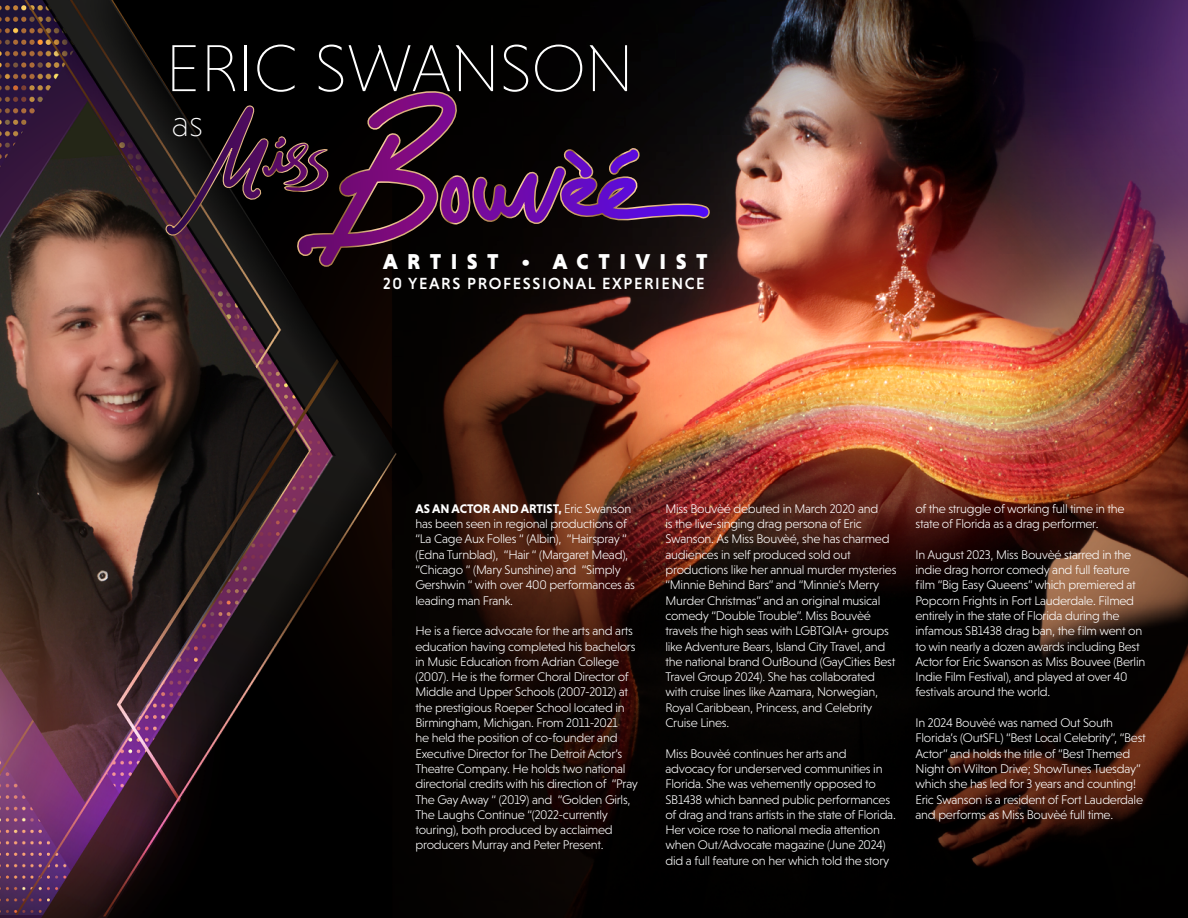
<style>
.page{position:relative;width:1188px;height:918px;background:#fff}
.page>*{position:absolute;margin:0;border:0;box-sizing:border-box;transform-origin:0 0}
.t1{font:200 67.5px "Niveau Grotesk";color:#fff}
.t2{font:200 37.5px "Niveau Grotesk";color:#fff}
.t3{font:900 21.9px "Niveau Grotesk";letter-spacing:.43em;color:#fff}
.t4{font:500 16.5px "Niveau Grotesk";letter-spacing:.095em;color:#fff}
.t5{font:300 12.75px/15.3px "Niveau Grotesk";letter-spacing:-.02em;color:#fff}
.s1{font-weight:700}
</style>
<div class="page">
<img style="left:0;top:0;width:1188px;height:918px">
<svg style="left:166px;top:91px;width:544px;height:176px;background:#230f22"></svg>
<h1 class="t1" style="left:165px;top:31px;width:470px">ERIC SWANSON</h1>
<h2 class="t2" style="left:172px;top:102px;width:33px">as</h2>
<h3 class="t3" style="left:383px;top:249px;width:326px">ARTIST • ACTIVIST</h3>
<p class="t4" style="left:383px;top:274px;width:323px">20 YEARS PROFESSIONAL EXPERIENCE</p>
<p class="t5" style="left:415px;top:501px;width:221px"><span class="s1">AS AN ACTOR AND ARTIST,</span> Eric Swanson has been seen in regional productions of “La Cage Aux Folles “ (Albin), “Hairspray “ (Edna Turnblad), “Hair “ (Margaret Mead), “Chicago “ (Mary Sunshine) and “Simply Gershwin “ with over 400 performances as leading man Frank.</p>
<p class="t5" style="left:415px;top:623px;width:224px">He is a fierce advocate for the arts and arts education having completed his bachelors in Music Education from Adrian College (2007). He is the former Choral Director of Middle and Upper Schools (2007-2012) at the prestigious Roeper School located in Birmingham, Michigan. From 2011-2021<br>he held the position of co-founder and Executive Director for The Detroit Actor’s Theatre Company. He holds two national directorial credits with his direction of “Pray The Gay Away “ (2019) and “Golden Girls, The Laughs Continue “(2022-currently touring), both produced by acclaimed producers Murray and Peter Present.</p>
<p class="t5" style="left:666px;top:501px;width:233px">Miss Bouvèé debuted in March 2020 and<br>is the live-singing drag persona of Eric Swanson. As Miss Bouvèé, she has charmed audiences in self produced sold out productions like her annual murder mysteries “Minnie Behind Bars” and “Minnie’s Merry Murder Christmas” and an original musical comedy “Double Trouble”. Miss Bouvèé travels the high seas with LGBTQIA+ groups like Adventure Bears, Island City Travel, and the national brand OutBound (GayCities Best Travel Group 2024). She has collaborated with cruise lines like Azamara, Norwegian, Royal Caribbean, Princess, and Celebrity Cruise Lines.</p>
<p class="t5" style="left:666px;top:746px;width:232px">Miss Bouvèé continues her arts and advocacy for underserved communities in Florida. She was vehemently opposed to SB1438 which banned public performances of drag and trans artists in the state of Florida.<br>Her voice rose to national media attention when Out/Advocate magazine (June 2024) did a full feature on her which told the story</p>
<p class="t5" style="left:916px;top:501px;width:211px">of the struggle of working full time in the state of Florida as a drag performer.</p>
<p class="t5" style="left:916px;top:547px;width:231px">In August 2023, Miss Bouvèé starred in the indie drag horror comedy and full feature film “Big Easy Queens” which premiered at Popcorn Frights in Fort Lauderdale. Filmed entirely in the state of Florida during the infamous SB1438 drag ban, the film went on to win nearly a dozen awards including Best Actor for Eric Swanson as Miss Bouvee (Berlin Indie Film Festival), and played at over 40 festivals around the world.</p>
<p class="t5" style="left:916px;top:715px;width:232px">In 2024 Bouvèé was named Out South Florida’s (OutSFL) “Best Local Celebrity”, “Best Actor” and holds the title of “Best Themed Night on Wilton Drive; ShowTunes Tuesday” which she has led for 3 years and counting!<br>Eric Swanson is a resident of Fort Lauderdale and performs as Miss Bouvèé full time.</p>
</div>
